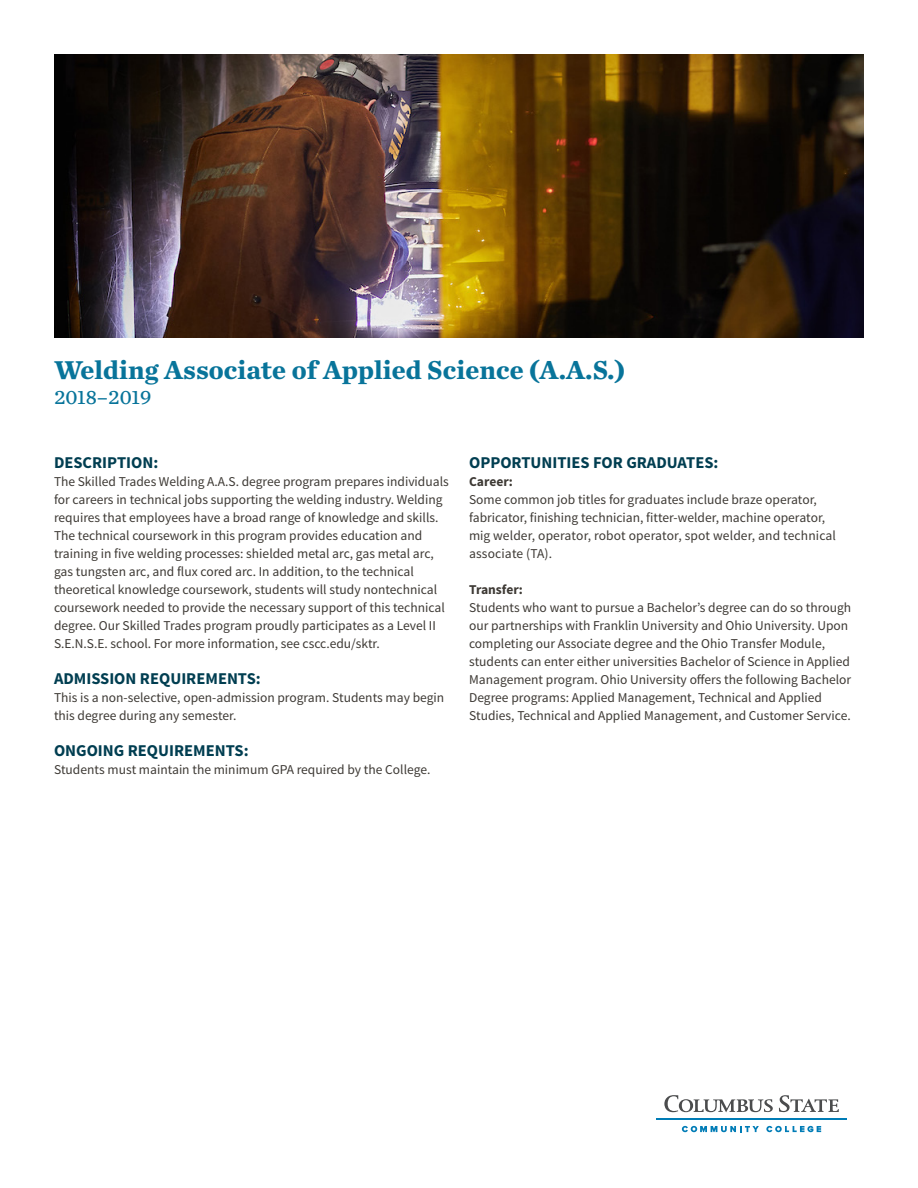
<style>
.page{position:relative;width:918px;height:1188px;background:#fff}
.page>*{position:absolute;margin:0;border:0;box-sizing:border-box;transform-origin:0 0}
.t1{font:700 27px "Chronicle Text G3";color:#08749a}
.degree_type{font:21px "Chronicle Text G3";color:#08749a}
.sub1{font:700 16.5px "Source Sans Pro";color:#013e51}
.body{font:700 16.5px "Source Sans Pro";color:#013e51}
.body-2{font:13.5px/18px "Source Sans Pro";color:#3d3934}
.sub2{font:700 13.5px "Source Sans Pro";color:#3d3934}
.s1{font-weight:700}
</style>
<div class="page">
<img style="left:54px;top:54px;width:810px;height:284px">
<svg style="left:664px;top:1095px;width:109px;height:17px"></svg>
<svg style="left:779px;top:1095px;width:60px;height:17px"></svg>
<svg style="left:682px;top:1126px;width:77px;height:6px"></svg>
<svg style="left:766px;top:1126px;width:55px;height:6px"></svg>
<hr style="left:656px;top:1118px;width:191px;height:2px;background:#007cb6">
<p class="t1" style="left:54px;top:348px;width:573px">Welding Associate of Applied Science (A.A.S.)</p>
<p class="degree_type" style="left:54px;top:381px;width:99px">2018–2019</p>
<p class="sub1" style="left:54px;top:452px;width:106px">DESCRIPTION:</p>
<p class="body-2" style="left:54px;top:473px;width:396px">The Skilled Trades Welding A.A.S. degree program prepares individuals for careers in technical jobs supporting the welding industry. Welding requires that employees have a broad range of knowledge and skills.<br>The technical coursework in this program provides education and training in five welding processes: shielded metal arc, gas metal arc, gas tungsten arc, and flux cored arc. In addition, to the technical theoretical knowledge coursework, students will study nontechnical coursework needed to provide the necessary support of this technical degree. Our Skilled Trades program proudly participates as a Level II S.E.N.S.E. school. For more information, see cscc.edu/sktr.</p>
<p class="sub1" style="left:54px;top:668px;width:208px">ADMISSION REQUIREMENTS:</p>
<p class="body-2" style="left:54px;top:689px;width:392px">This is a non-selective, open-admission program. Students may begin this degree during any semester.</p>
<p class="sub1" style="left:54px;top:740px;width:196px">ONGOING REQUIREMENTS:</p>
<p class="body-2" style="left:54px;top:761px;width:378px">Students must maintain the minimum GPA required by the College.</p>
<p class="body" style="left:469px;top:452px;width:251px">OPPORTUNITIES FOR GRADUATES:</p>
<p class="body-2" style="left:469px;top:473px;width:368px"><span class="s1">Career:<br></span>Some common job titles for graduates include braze operator, fabricator, finishing technician, fitter-welder, machine operator, mig welder, operator, robot operator, spot welder, and technical associate (TA).</p>
<p class="sub2" style="left:469px;top:581px;width:55px">Transfer:</p>
<p class="body-2" style="left:469px;top:599px;width:384px">Students who want to pursue a Bachelor’s degree can do so through our partnerships with Franklin University and Ohio University. Upon completing our Associate degree and the Ohio Transfer Module, students can enter either universities Bachelor of Science in Applied Management program. Ohio University offers the following Bachelor Degree programs: Applied Management, Technical and Applied Studies, Technical and Applied Management, and Customer Service.</p>
</div>
